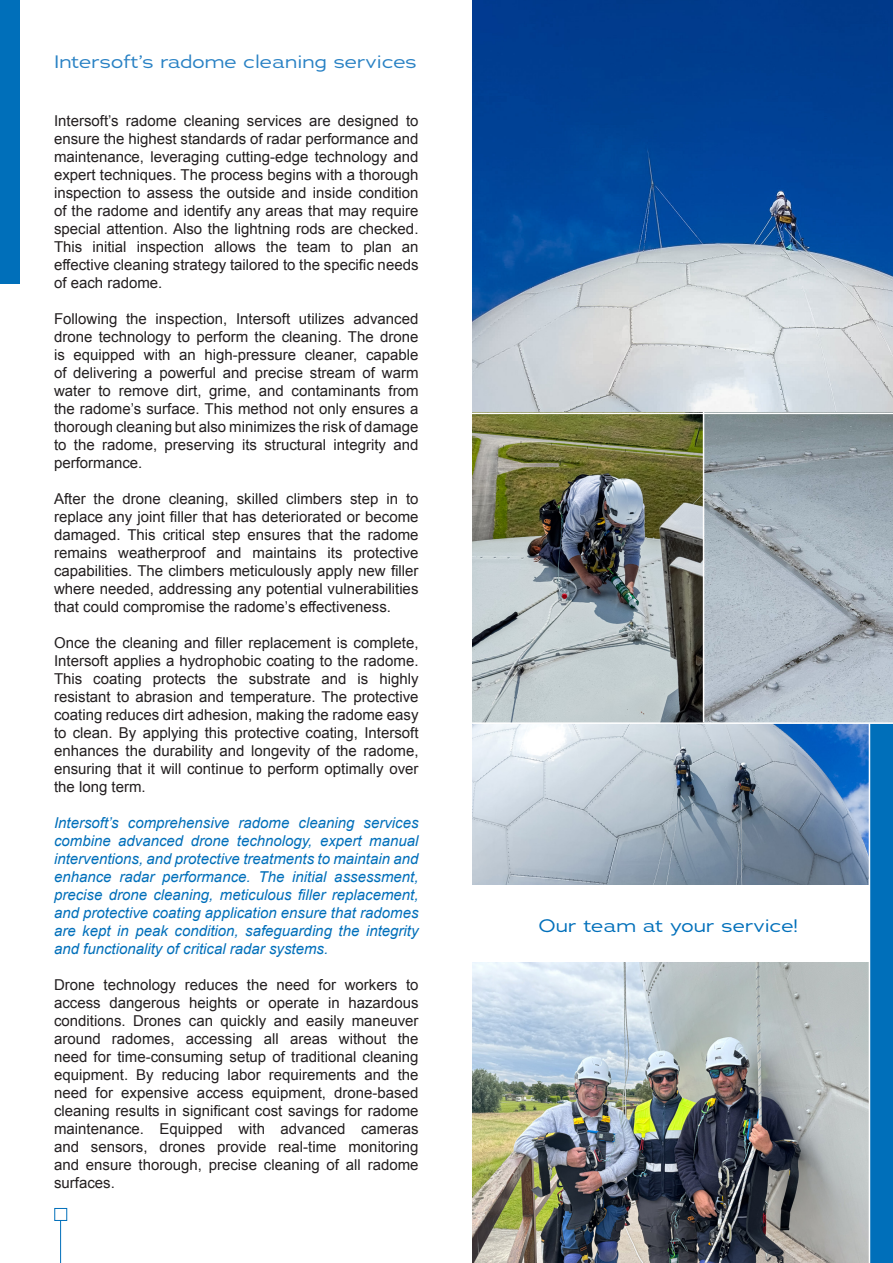
<style>
.page{position:relative;width:893px;height:1263px;background:#fff}
.page>*{position:absolute;margin:0;border:0;box-sizing:border-box;transform-origin:0 0}
.Alineastijl_4{font:18px "Adrianna Extended";color:#2881c4}
.t1{font:18px "Adrianna Extended";color:#006fba}
.t2{font:15px/18px "Arial";color:#231f20;text-align:justify}
.t3{font:italic 15px/18px "Arial";color:#006fba;text-align:justify}
</style>
<div class="page">
<div style="left:870px;top:716px;width:23px;height:547px;background:#006fba"></div>
<div style="left:0;top:0;width:19px;height:284px;background:#006fba"></div>
<img style="left:472px;top:0;width:421px;height:722px">
<img style="left:472px;top:962px;width:397px;height:301px">
<hr style="left:459px;top:413px;width:434px;height:1px;background:#fff">
<hr style="left:703px;top:412px;width:1px;height:310px;background:#fff">
<div style="left:55px;top:1208px;width:12px;height:12px;background:#fff;border:1px solid #006fba"></div>
<hr style="left:60px;top:1221px;width:1px;height:42px;background:#006fba">
<img style="left:472px;top:724px;width:397px;height:160px">
<hr style="left:459px;top:722px;width:434px;height:2px;background:#fff">
<p class="Alineastijl_4" style="left:54px;top:50px;width:365px">Intersoft’s radome cleaning services</p>
<p class="t2" style="left:54px;top:112px;width:366px">Intersoft’s radome cleaning services are designed to ensure the highest standards of radar performance and maintenance, leveraging cutting-edge technology and expert techniques. The process begins with a thorough inspection to assess the outside and inside condition of the radome and identify any areas that may require special attention. Also the lightning rods are checked.<br>This initial inspection allows the team to plan an effective cleaning strategy tailored to the specific needs of each radome.</p>
<p class="t2" style="left:54px;top:310px;width:366px">Following the inspection, Intersoft utilizes advanced drone technology to perform the cleaning. The drone is equipped with an high-pressure cleaner, capable of delivering a powerful and precise stream of warm water to remove dirt, grime, and contaminants from the radome’s surface. This method not only ensures a thorough cleaning but also minimizes the risk of damage to the radome, preserving its structural integrity and performance.</p>
<p class="t2" style="left:54px;top:490px;width:366px">After the drone cleaning, skilled climbers step in to replace any joint filler that has deteriorated or become damaged. This critical step ensures that the radome remains weatherproof and maintains its protective capabilities. The climbers meticulously apply new filler where needed, addressing any potential vulnerabilities that could compromise the radome’s effectiveness.</p>
<p class="t2" style="left:54px;top:634px;width:366px">Once the cleaning and filler replacement is complete, Intersoft applies a hydrophobic coating to the radome.<br>This coating protects the substrate and is highly resistant to abrasion and temperature. The protective coating reduces dirt adhesion, making the radome easy to clean. By applying this protective coating, Intersoft enhances the durability and longevity of the radome, ensuring that it will continue to perform optimally over the long term.</p>
<p class="t3" style="left:54px;top:814px;width:366px">Intersoft’s comprehensive radome cleaning services combine advanced drone technology, expert manual interventions, and protective treatments to maintain and enhance radar performance. The initial assessment, precise drone cleaning, meticulous filler replacement, and protective coating application ensure that radomes are kept in peak condition, safeguarding the integrity and functionality of critical radar systems.</p>
<p class="t2" style="left:54px;top:976px;width:366px">Drone technology reduces the need for workers to access dangerous heights or operate in hazardous conditions. Drones can quickly and easily maneuver around radomes, accessing all areas without the need for time-consuming setup of traditional cleaning equipment. By reducing labor requirements and the need for expensive access equipment, drone-based cleaning results in significant cost savings for radome maintenance. Equipped with advanced cameras and sensors, drones provide real-time monitoring and ensure thorough, precise cleaning of all radome surfaces.</p>
<p class="t1" style="left:539px;top:914px;width:260px">Our team at your service!</p>
</div>
